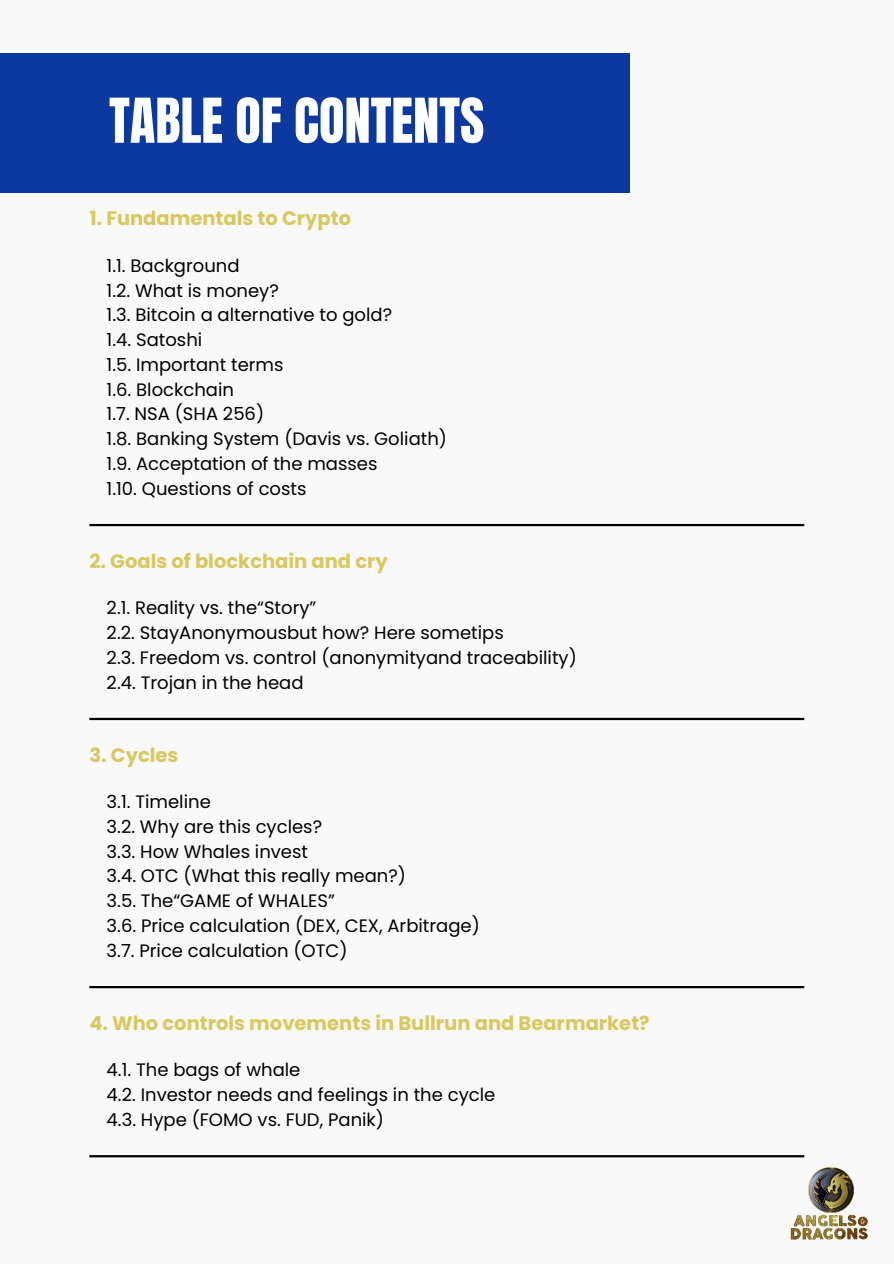
<style>
.page{position:relative;width:894px;height:1264px;background:#fff}
.page>*{position:absolute;margin:0;border:0;box-sizing:border-box;transform-origin:0 0}
.t1{font:52.5px "Anton";color:#fff}
.t2{font:700 19.5px "Poppins";color:#d8c85f}
.t3{font:18px "Poppins";color:#000}
</style>
<div class="page">
<div style="left:0;top:0;width:893px;height:1263px;background:#f9f9f9"></div>
<div style="left:0;top:54px;width:629px;height:139px;background:#0c39a0"></div>
<img style="left:776px;top:1155px;width:92px;height:85px">
<hr style="left:89px;top:524px;width:715px;height:2px;background:#000">
<hr style="left:89px;top:717px;width:715px;height:3px;background:#000">
<hr style="left:89px;top:986px;width:715px;height:2px;background:#000">
<hr style="left:89px;top:1155px;width:715px;height:2px;background:#000">
<h1 class="t1" style="left:109px;top:83px;width:376px">TABLE OF CONTENTS</h1>
<h2 class="t2" style="left:89px;top:205px;width:263px">1. Fundamentals to Crypto</h2>
<p class="t3" style="left:107px;top:253px;width:134px">1.1. Background</p>
<p class="t3" style="left:107px;top:278px;width:174px">1.2. What is money?</p>
<p class="t3" style="left:107px;top:302px;width:287px">1.3. Bitcoin a alternative to gold?</p>
<p class="t3" style="left:107px;top:327px;width:97px">1.4. Satoshi</p>
<p class="t3" style="left:107px;top:352px;width:178px">1.5. Important terms</p>
<p class="t3" style="left:107px;top:377px;width:129px">1.6. Blockchain</p>
<p class="t3" style="left:107px;top:401px;width:159px">1.7. NSA (SHA 256)</p>
<p class="t3" style="left:107px;top:426px;width:342px">1.8. Banking System (Davis vs. Goliath)</p>
<p class="t3" style="left:107px;top:451px;width:272px">1.9. Acceptation of the masses</p>
<p class="t3" style="left:107px;top:476px;width:201px">1.10. Questions of costs</p>
<h2 class="t2" style="left:89px;top:547px;width:300px">2. Goals of blockchain and cry</h2>
<p class="t3" style="left:107px;top:595px;width:211px">2.1. Reality vs. the“Story”</p>
<p class="t3" style="left:107px;top:620px;width:398px">2.2. StayAnonymousbut how? Here sometips</p>
<p class="t3" style="left:107px;top:645px;width:471px">2.3. Freedom vs. control (anonymityand traceability)</p>
<p class="t3" style="left:107px;top:669px;width:198px">2.4. Trojan in the head</p>
<h2 class="t2" style="left:89px;top:741px;width:91px">3. Cycles</h2>
<p class="t3" style="left:107px;top:789px;width:106px">3.1. Timeline</p>
<p class="t3" style="left:107px;top:814px;width:217px">3.2. Why are this cycles?</p>
<p class="t3" style="left:107px;top:838px;width:203px">3.3. How Whales invest</p>
<p class="t3" style="left:107px;top:863px;width:301px">3.4. OTC (What this really mean?)</p>
<p class="t3" style="left:107px;top:888px;width:230px">3.5. The“GAME of WHALES”</p>
<p class="t3" style="left:107px;top:913px;width:374px">3.6. Price calculation (DEX, CEX, Arbitrage)</p>
<p class="t3" style="left:107px;top:937px;width:242px">3.7. Price calculation (OTC)</p>
<p class="t2" style="left:89px;top:1009px;width:561px">4. Who controls movements in Bullrun and Bearmarket?</p>
<p class="t3" style="left:107px;top:1057px;width:195px">4.1. The bags of whale</p>
<p class="t3" style="left:107px;top:1082px;width:390px">4.2. Investor needs and feelings in the cycle</p>
<p class="t3" style="left:107px;top:1106px;width:279px">4.3. Hype (FOMO vs. FUD, Panik)</p>
</div>
